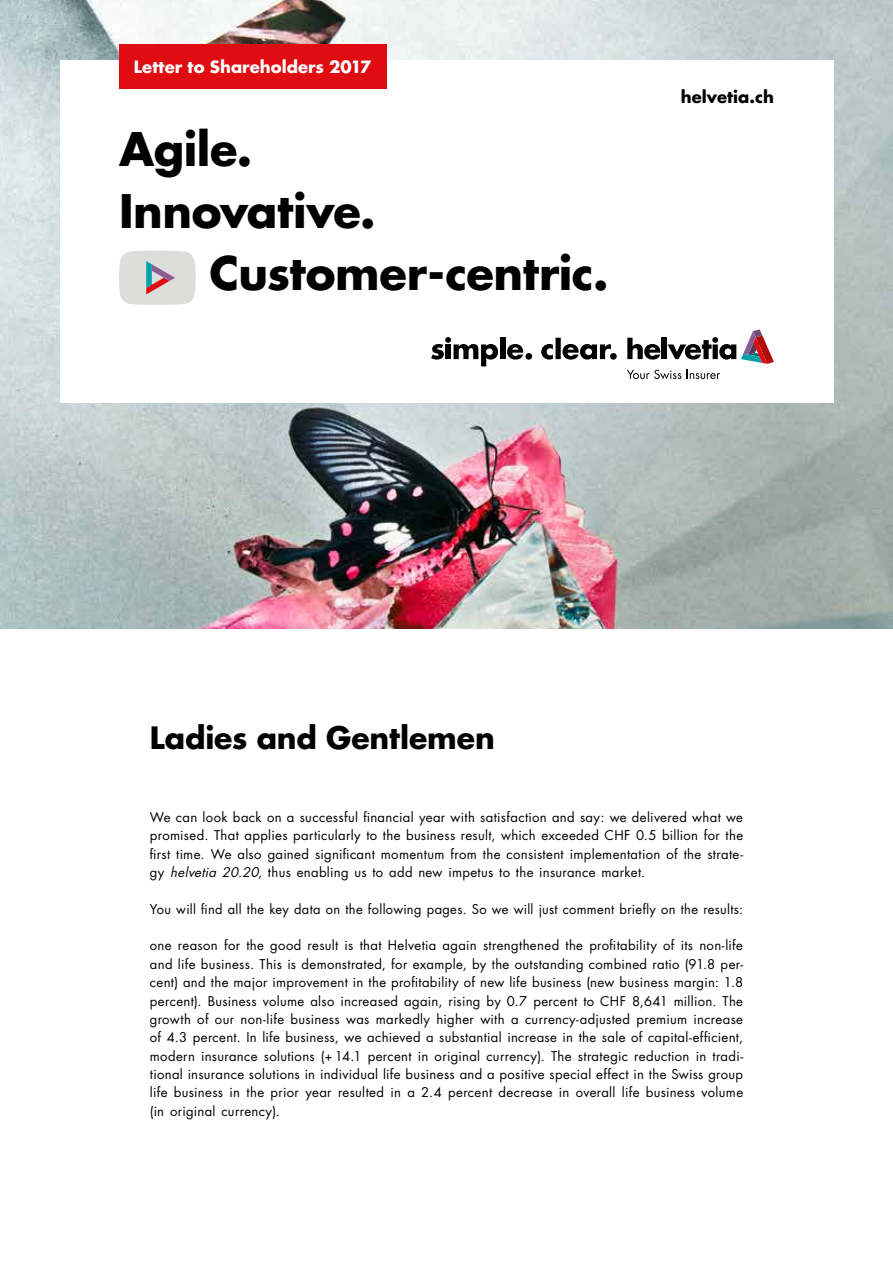
<style>
.page{position:relative;width:893px;height:1263px;background:#fff}
.page>*{position:absolute;margin:0;border:0;box-sizing:border-box;transform-origin:0 0}
.t1{font:700 45px "Futura Std";letter-spacing:-.01em;color:#000}
.t2{font:700 30px "Futura Std";letter-spacing:-.005em;color:#000}
.t3{font:700 16.5px "Futura Std";color:#fff}
.t4{font:700 16.5px "Futura Std";color:#000}
.t5{font:13.2px/18.3px "Futura Std";letter-spacing:.025em;color:#000;text-align:justify}
.s1{font-style:italic}
</style>
<div class="page">
<img style="left:0;top:0;width:893px;height:629px">
<div style="left:60px;top:60px;width:773px;height:343px;background:#fff"></div>
<div style="left:119px;top:45px;width:267px;height:44px;background:#df0c12"></div>
<svg style="left:119px;top:251px;width:77px;height:54px;background:#d5d3d3"></svg>
<svg style="left:627px;top:338px;width:33px;height:22px"></svg>
<div style="left:662px;top:338px;width:5px;height:21px;background:#000"></div>
<svg style="left:668px;top:329px;width:106px;height:35px"></svg>
<svg style="left:627px;top:370px;width:54px;height:9px"></svg>
<svg style="left:687px;top:370px;width:33px;height:9px"></svg>
<svg style="left:541px;top:344px;width:12px;height:16px"></svg>
<svg style="left:562px;top:344px;width:49px;height:16px"></svg>
<div style="left:610px;top:353px;width:7px;height:7px;background:#000;border-radius:50%"></div>
<div style="left:556px;top:338px;width:5px;height:21px;background:#000"></div>
<svg style="left:507px;top:344px;width:16px;height:16px"></svg>
<div style="left:525px;top:353px;width:7px;height:7px;background:#000;border-radius:50%"></div>
<div style="left:500px;top:338px;width:5px;height:21px;background:#000"></div>
<svg style="left:431px;top:337px;width:67px;height:29px"></svg>
<p class="t3" style="left:134px;top:56px;width:239px">Letter to Shareholders 2017</p>
<h1 class="t1" style="left:119px;top:119px;width:135px">Agile.</h1>
<h1 class="t1" style="left:119px;top:181px;width:258px">Innovative.</h1>
<h1 class="t1" style="left:210px;top:243px;width:400px">Customer-centric.</h1>
<p class="t4" style="left:681px;top:86px;width:95px">helvetia.ch</p>
<h2 class="t2" style="left:150px;top:718px;width:346px">Ladies and Gentlemen</h2>
<p class="t5" style="left:150px;top:808px;width:595px">We can look back on a successful financial year with satisfaction and say: we delivered what we promised. That applies particularly to the business result, which exceeded CHF 0.5 billion for the first time. We also gained significant momentum from the consistent implementation of the strate&shy;gy <span class="s1">helvetia 20.20</span>, thus enabling us to add new impetus to the insurance market.</p>
<p class="t5" style="left:150px;top:900px;width:595px">You will find all the key data on the following pages. So we will just comment briefly on the results:</p>
<p class="t5" style="left:150px;top:936px;width:595px">one reason for the good result is that Helvetia again strengthened the profitability of its non-life and life business. This is demonstrated, for example, by the outstanding combined ratio (91.8 per&shy;cent) and the major improvement in the profitability of new life business (new business margin: 1.8 percent). Business volume also increased again, rising by 0.7 percent to CHF 8,641 million. The growth of our non-life business was markedly higher with a currency-adjusted premium increase of 4.3 percent. In life business, we achieved a substantial increase in the sale of capital-efficient, modern insurance solutions (+ 14.1 percent in original currency). The strategic reduction in tradi&shy;tional insurance solutions in individual life business and a positive special effect in the Swiss group life business in the prior year resulted in a 2.4 percent decrease in overall life business volume (in original currency).</p>
</div>
